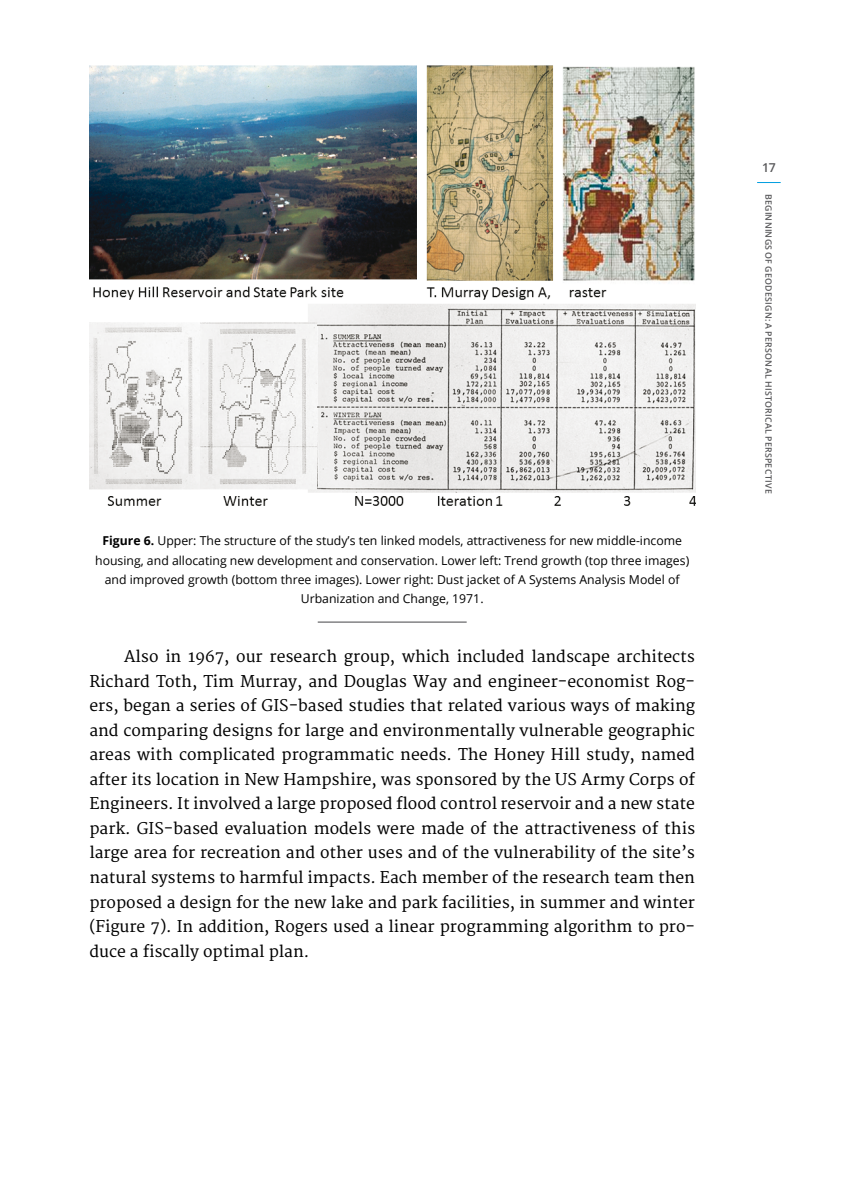
<style>
.page{position:relative;width:844px;height:1191px;background:#fff}
.page>*{position:absolute;margin:0;border:0;box-sizing:border-box;transform-origin:0 0}
.t1{font:15.75px/24.5px "Merriweather";color:#000;text-align:justify}
.t2{font:12.25px/19.2px "Open Sans";color:#000;text-align:center}
.t3{font:600 12.25px "Open Sans";color:#58585a}
.t4{font:600 8.75px "Open Sans";letter-spacing:.03em;color:#58585a}
.s1{font-weight:700}
</style>
<div class="page">
<svg style="left:757px;top:182px;width:23px;height:1px"></svg>
<img style="left:89px;top:65px;width:605px;height:441px">
<hr style="left:317px;top:622px;width:149px;height:1px;background:#444447">
<p class="t2" style="left:95px;top:531px;width:595px"><span class="s1">Figure 6.</span> Upper: The structure of the study’s ten linked models, attractiveness for new middle-income housing, and allocating new development and conservation. Lower left: Trend growth (top three images) and improved growth (bottom three images). Lower right: Dust jacket of A Systems Analysis Model of Urbanization and Change, 1971.</p>
<p class="t1" style="left:89px;top:645px;width:607px;text-indent:35px">Also in 1967, our research group, which included landscape architects Richard Toth, Tim Murray, and Douglas Way and engineer-economist Rog&shy;ers, began a series of GIS-based studies that related various ways of making and comparing designs for large and environmentally vulnerable geographic areas with complicated programmatic needs. The Honey Hill study, named after its location in New Hampshire, was sponsored by the US Army Corps of Engineers. It involved a large proposed flood control reservoir and a new state park. GIS-based evaluation models were made of the attractiveness of this large area for recreation and other uses and of the vulnerability of the site’s natural systems to harmful impacts. Each member of the research team then proposed a design for the new lake and park facilities, in summer and winter (Figure 7). In addition, Rogers used a linear programming algorithm to pro&shy;duce a fiscally optimal plan.</p>
<p class="t3" style="left:761px;top:159px;width:15px">17</p>
<p class="t4" style="left:774px;top:194px;width:301px;rotate:90deg">BEGINNINGS OF GEODESIGN: A PERSONAL HISTORICAL PERSPECTIVE</p>
</div>
